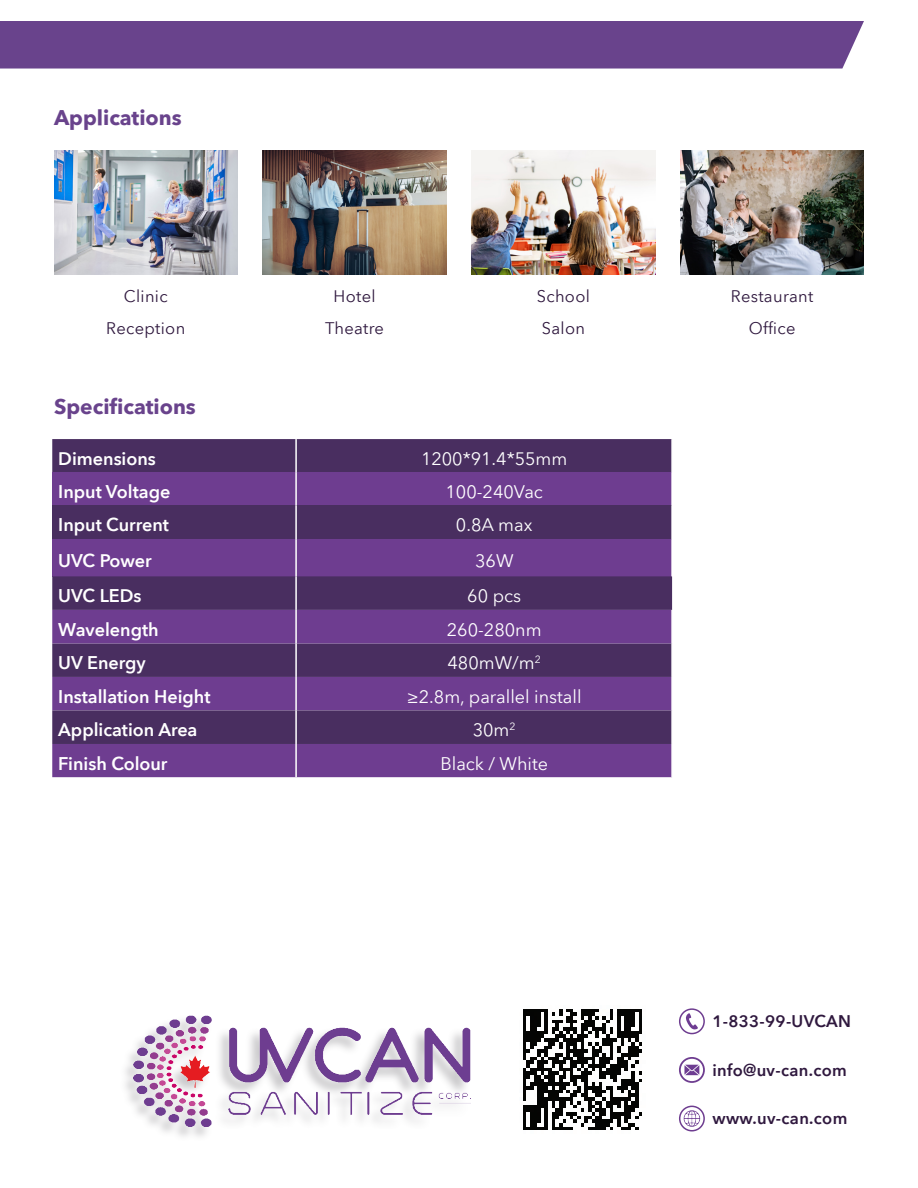
<style>
.page{position:relative;width:918px;height:1188px;background:#fff}
.page>*{position:absolute;margin:0;border:0;box-sizing:border-box;transform-origin:0 0}
.t1{font:700 21px "Avenir Next";color:#69438c}
.t2{font:600 18px "Avenir Next";color:#fff}
.t3{font:18px "Avenir Next";color:#fff}
.t4{font:16.5px "Avenir Next";letter-spacing:.02em;color:#2f183e}
.t5{font:600 16.5px "Avenir Next";letter-spacing:.02em;color:#2f183e}
</style>
<div class="page">
<div style="left:0;top:21px;width:864px;height:48px;background:#69438c"></div>
<div style="left:52px;top:439px;width:619px;height:33px;background:#492e60"></div>
<div style="left:52px;top:472px;width:244px;height:34px;background:#6e3d90"></div>
<div style="left:296px;top:472px;width:376px;height:34px;background:#6e3d90"></div>
<div style="left:52px;top:506px;width:244px;height:33px;background:#492e60"></div>
<div style="left:296px;top:506px;width:376px;height:33px;background:#492e60"></div>
<div style="left:52px;top:539px;width:244px;height:37px;background:#6e3d90"></div>
<div style="left:296px;top:539px;width:376px;height:37px;background:#6e3d90"></div>
<div style="left:52px;top:576px;width:620px;height:34px;background:#492e60"></div>
<svg style="left:52px;top:610px;width:619px;height:167px;background:#653984"></svg>
<div style="left:52px;top:710px;width:619px;height:34px;background:#492e60"></div>
<hr style="left:295px;top:576px;width:2px;height:34px;background:#fff">
<hr style="left:295px;top:610px;width:2px;height:33px;background:#fff">
<hr style="left:295px;top:439px;width:2px;height:33px;background:#fff">
<hr style="left:295px;top:472px;width:2px;height:34px;background:#fff">
<hr style="left:295px;top:506px;width:2px;height:33px;background:#fff">
<hr style="left:295px;top:539px;width:2px;height:37px;background:#fff">
<hr style="left:295px;top:677px;width:2px;height:33px;background:#fff">
<hr style="left:295px;top:710px;width:2px;height:34px;background:#fff">
<hr style="left:295px;top:744px;width:2px;height:33px;background:#fff">
<hr style="left:671px;top:472px;width:2px;height:34px;background:#fff">
<hr style="left:671px;top:506px;width:2px;height:33px;background:#fff">
<hr style="left:671px;top:539px;width:2px;height:37px;background:#fff">
<hr style="left:295px;top:643px;width:2px;height:34px;background:#fff">
<div style="left:119px;top:1014px;width:352px;height:127px;background:#79777c;opacity:.4"></div>
<img style="left:134px;top:1015px;width:336px;height:112px">
<div style="left:679px;top:1008px;width:26px;height:26px;border:2px solid #6e3d90;border-radius:50%"></div>
<div style="left:679px;top:1057px;width:26px;height:26px;border:2px solid #6e3d90;border-radius:50%"></div>
<div style="left:679px;top:1106px;width:26px;height:26px;border:2px solid #6e3d90;border-radius:50%"></div>
<svg style="left:686px;top:1013px;width:12px;height:16px"></svg>
<svg style="left:684px;top:1110px;width:16px;height:17px"></svg>
<svg style="left:684px;top:1064px;width:16px;height:12px"></svg>
<img style="left:523px;top:1009px;width:119px;height:121px">
<img style="left:54px;top:151px;width:184px;height:124px">
<img style="left:263px;top:151px;width:183px;height:124px">
<img style="left:472px;top:151px;width:183px;height:123px">
<img style="left:680px;top:151px;width:183px;height:123px">
<p class="t1" style="left:54px;top:99px;width:129px">Applications</p>
<p class="t4" style="left:124px;top:282px;width:45px">Clinic</p>
<p class="t4" style="left:334px;top:282px;width:44px">Hotel</p>
<p class="t4" style="left:537px;top:282px;width:55px">School</p>
<p class="t4" style="left:731px;top:282px;width:84px">Restaurant</p>
<p class="t4" style="left:106px;top:314px;width:80px">Reception</p>
<p class="t4" style="left:325px;top:314px;width:61px">Theatre</p>
<p class="t4" style="left:542px;top:314px;width:45px">Salon</p>
<p class="t4" style="left:749px;top:314px;width:48px">Office</p>
<p class="t1" style="left:54px;top:388px;width:143px">Specifications</p>
<p class="t2" style="left:58px;top:443px;width:99px">Dimensions</p>
<p class="t3" style="left:421px;top:443px;width:148px">1200*91.4*55mm</p>
<p class="t2" style="left:58px;top:476px;width:114px">Input Voltage</p>
<p class="t3" style="left:445px;top:476px;width:99px">100-240Vac</p>
<p class="t2" style="left:58px;top:510px;width:112px">Input Current</p>
<p class="t3" style="left:456px;top:510px;width:78px">0.8A max</p>
<p class="t2" style="left:58px;top:545px;width:95px">UVC Power</p>
<p class="t3" style="left:475px;top:545px;width:40px">36W</p>
<p class="t2" style="left:58px;top:580px;width:85px">UVC LEDs</p>
<p class="t3" style="left:467px;top:581px;width:55px">60 pcs</p>
<p class="t2" style="left:58px;top:614px;width:102px">Wavelength</p>
<p class="t3" style="left:447px;top:614px;width:96px">260-280nm</p>
<p class="t2" style="left:58px;top:647px;width:89px">UV Energy</p>
<p class="t3" style="left:448px;top:648px;width:95px">480mW/m<sup>2</sup></p>
<p class="t2" style="left:58px;top:681px;width:154px">Installation Height</p>
<p class="t3" style="left:407px;top:681px;width:176px">≥2.8m, parallel install</p>
<p class="t2" style="left:58px;top:715px;width:141px">Application Area</p>
<p class="t3" style="left:473px;top:715px;width:44px">30m<sup>2</sup></p>
<p class="t2" style="left:58px;top:748px;width:111px">Finish Colour</p>
<p class="t3" style="left:440px;top:748px;width:109px">Black / White</p>
<p class="t5" style="left:712px;top:1007px;width:140px">1-833-99-UVCAN</p>
<p class="t5" style="left:712px;top:1056px;width:136px">info@uv-can.com</p>
<p class="t5" style="left:712px;top:1104px;width:136px">www.uv-can.com</p>
</div>
